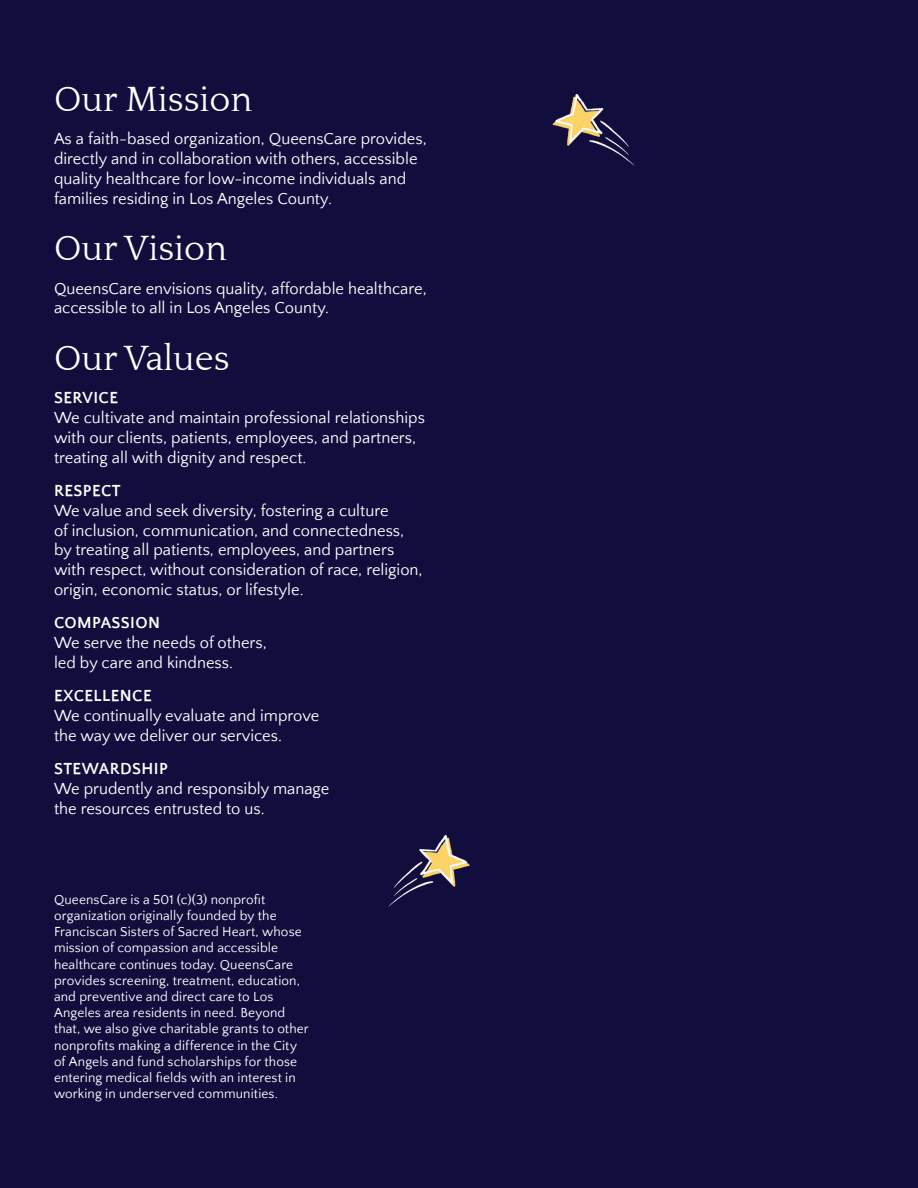
<style>
.page{position:relative;width:918px;height:1188px;background:#110e3e}
.page>*{position:absolute;margin:0;border:0;box-sizing:border-box;transform-origin:0 0}
.t1{font:36px "Quattrocento";color:#fff}
.t2{font:16.5px/19.8px "Quattrocento Sans";color:#fff}
.t3{font:13.5px/16.2px "Quattrocento Sans";letter-spacing:.01em;color:#fff}
.s1{font-weight:700}
</style>
<div class="page">
<img style="left:388px;top:834px;width:82px;height:73px">
<img style="left:552px;top:93px;width:83px;height:73px">
<p class="t1" style="left:54px;top:80px;width:200px">Our Mission</p>
<p class="t2" style="left:54px;top:129px;width:374px">As a faith-based organization, QueensCare provides, directly and in collaboration with others, accessible quality healthcare for low-income individuals and families residing in Los Angeles County.</p>
<p class="t1" style="left:54px;top:230px;width:175px">Our Vision</p>
<p class="t2" style="left:54px;top:279px;width:374px">QueensCare envisions quality, affordable healthcare, accessible to all in Los Angeles County.</p>
<p class="t1" style="left:54px;top:340px;width:177px">Our Values</p>
<p class="t2" style="left:54px;top:389px;width:373px"><span class="s1">SERVICE<br></span>We cultivate and maintain professional relationships with our clients, patients, employees, and partners, treating all with dignity and respect.</p>
<p class="t2" style="left:54px;top:481px;width:370px"><span class="s1">RESPECT<br></span>We value and seek diversity, fostering a culture<br>of inclusion, communication, and connectedness, by treating all patients, employees, and partners with respect, without consideration of race, religion, origin, economic status, or lifestyle.</p>
<p class="t2" style="left:54px;top:614px;width:214px"><span class="s1">COMPASSION<br></span>We serve the needs of others, led by care and kindness.</p>
<p class="t2" style="left:54px;top:687px;width:267px"><span class="s1">EXCELLENCE<br></span>We continually evaluate and improve the way we deliver our services.</p>
<p class="t2" style="left:54px;top:759px;width:277px"><span class="s1">STEWARDSHIP<br></span>We prudently and responsibly manage the resources entrusted to us.</p>
<p class="t3" style="left:54px;top:892px;width:256px">QueensCare is a 501 (c)(3) nonprofit organization originally founded by the Franciscan Sisters of Sacred Heart, whose mission of compassion and accessible healthcare continues today. QueensCare provides screening, treatment, education, and preventive and direct care to Los Angeles area residents in need. Beyond that, we also give charitable grants to other nonprofits making a difference in the City of Angels and fund scholarships for those entering medical fields with an interest in working in underserved communities.</p>
</div>
